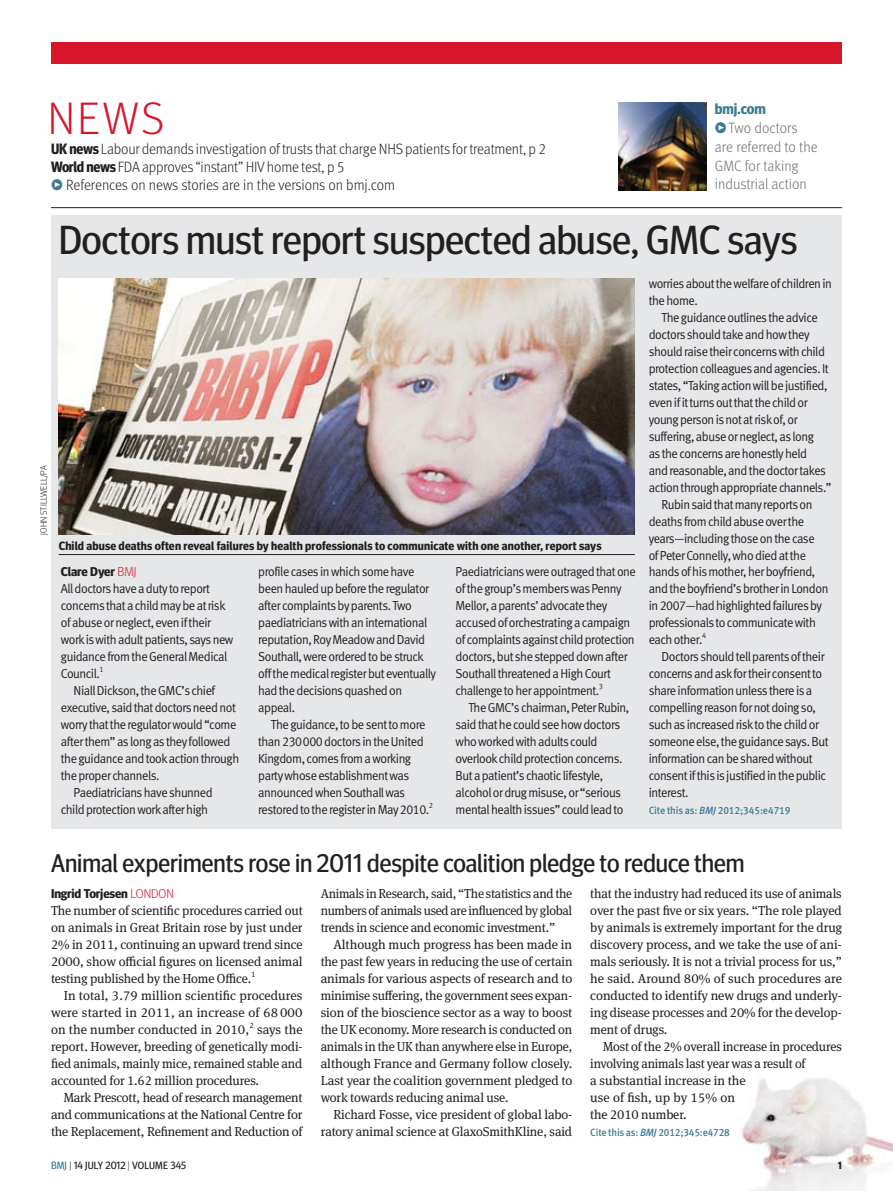
<style>
.page{position:relative;width:893px;height:1191px;background:#fff}
.page>*{position:absolute;margin:0;border:0;box-sizing:border-box;transform-origin:0 0}
.section_head_Red{font:300 45px "Meta Headline OT";color:#d71729}
.news_head_27{font:40.5px "Meta Headline OT";color:#231f20}
.news_head_17{font:25.5px "Meta Headline OT";color:#231f20}
.section_start_info{font:300 15px "Meta Pro";letter-spacing:-.015em;color:#231f20;scale:.95 1}
.t1{font:300 15px/18.8px "Meta Pro";color:#6a6d73;scale:.95 1}
._10pt_Link_BLOB{font:300 15px "Meta Pro";letter-spacing:-.005em;color:#231f20;scale:.95 1}
.t2{font:700 15px "Meta Headline OT";letter-spacing:-.01em;color:#3c7b93}
.news_box_text_indent{font:13.05px/17px "Meta Normal LF";letter-spacing:-.035em;color:#231f20;scale:.95 1}
.body_indent{font:13.05px/17px "Meta Serif Pro";letter-spacing:-.01em;color:#231f20;text-align:justify}
.body{font:13.05px/17px "Meta Serif Pro";letter-spacing:-.01em;color:#231f20;text-align:justify}
.news_box_text{font:13.05px/17px "Meta Normal LF";letter-spacing:-.035em;color:#231f20;scale:.95 1}
.news_byline_author{font:700 12.75px "Meta Headline OT";letter-spacing:-.01em;color:#231f20}
.t3{font:700 12px "Meta Headline OT";letter-spacing:.015em;color:#231f20}
.body_indent-2{font:500 10.5px "Meta Pro";letter-spacing:-.02em;color:#3c7b93;scale:.95 1}
.citation{font:500 10.5px "Meta Pro";letter-spacing:-.01em;color:#3c7b93;scale:.95 1}
.t4{font:10.5px "Meta Headline OT";letter-spacing:.01em;color:#231f20}
.t5{font:700 10.5px "Meta Headline OT";color:#231f20}
.credit{font:300 9px "Meta Headline OT";letter-spacing:.015em;color:#231f20}
.news_box_text_indent-2{font:7.8px "Meta Normal LF";color:#231f20;scale:.95 1}
.body-2{font:7.8px "Meta Serif Pro";color:#231f20}
.body_indent-3{font:7.8px "Meta Serif Pro";color:#231f20}
.news_box_text-2{font:7.8px "Meta Normal LF";color:#231f20;scale:.95 1}
.s1{font-weight:500;color:#3c7b93}
.s2{font-family:"Meta Headline OT";font-weight:700}
.s3{font-weight:300;color:#d71729}
.s4{font-style:italic}
.s5{color:#3c7b93}
.s6{font-weight:300}
</style>
<div class="page">
<img style="left:742px;top:1078px;width:151px;height:113px">
<div style="left:51px;top:43px;width:791px;height:21px;background:#d71729"></div>
<img style="left:618px;top:102px;width:88px;height:88px">
<hr style="left:51px;top:207px;width:791px;height:1px;background:#231f20">
<div style="left:51px;top:215px;width:791px;height:613px;background:#e6e7e9"></div>
<img style="left:59px;top:279px;width:576px;height:255px">
<hr style="left:59px;top:554px;width:576px;height:1px;background:#231f20">
<p class="section_head_Red" style="left:48px;top:91px;width:118px">NEWS</p>
<p class="t2" style="left:715px;top:100px;width:52px">bmj.com</p>
<p class="t1" style="left:715px;top:118px;width:110px"><span class="s1">Ж</span>Two doctors are referred to the<br>GMC for taking industrial action</p>
<p class="section_start_info" style="left:51px;top:138px;width:523px"><span class="s2">UK news</span> Labour demands investigation of trusts that charge NHS patients for treatment, p 2</p>
<p class="section_start_info" style="left:51px;top:156px;width:311px"><span class="s2">World news</span> FDA approves “instant” HIV home test, p 5</p>
<p class="_10pt_Link_BLOB" style="left:51px;top:174px;width:364px"><span class="s1">Ж</span> References on news stories are in the versions on bmj.com</p>
<p class="credit" style="left:38px;top:535px;width:71px;rotate:-90deg">JOHN STILLWELL/PA</p>
<p class="news_head_27" style="left:59px;top:216px;width:740px">Doctors must report suspected abuse, GMC says</p>
<p class="t3" style="left:59px;top:538px;width:544px">Child abuse deaths often reveal failures by health professionals to communicate with one another, report says</p>
<p class="news_byline_author" style="left:61px;top:564px;width:77px">Clare Dyer <span class="s3">BMJ</span></p>
<p class="news_box_text" style="left:61px;top:580px;width:183px">All doctors have a duty to report concerns that a child may be at risk of abuse or neglect, even if their work is with adult patients, says new guidance from the General Medical<br>Council.</p>
<p class="news_box_text-2" style="left:100px;top:665px;width:6px">1</p>
<p class="news_box_text_indent" style="left:61px;top:682px;width:189px;text-indent:13px">Niall Dickson, the GMC’s chief executive, said that doctors need not worry that the regulator would “come after them” as long as they followed the guidance and took action through the proper channels.</p>
<p class="news_box_text_indent" style="left:61px;top:783px;width:161px;text-indent:13px">Paediatricians have shunned child protection work after high</p>
<p class="news_box_text_indent" style="left:258px;top:563px;width:189px">profile cases in which some have been hauled up before the regulator after complaints by parents. Two paediatricians with an international reputation, Roy Meadow and David<br>Southall, were ordered to be struck off the medical register but eventually had the decisions quashed on appeal.</p>
<p class="news_box_text_indent" style="left:258px;top:715px;width:186px;text-indent:13px">The guidance, to be sent to more than 230000 doctors in the United<br>Kingdom, comes from a working party whose establishment was announced when Southall was restored to the register in May 2010.<sup>2</sup></p>
<p class="news_box_text_indent" style="left:456px;top:563px;width:191px">Paediatricians were outraged that one of the group’s members was Penny Mellor, a parents’ advocate they accused of orchestrating a campaign of complaints against child protection doctors, but she stepped down after Southall threatened a High Court challenge to her appointment.</p>
<p class="news_box_text_indent-2" style="left:599px;top:682px;width:6px">3</p>
<p class="news_box_text_indent" style="left:456px;top:699px;width:184px;text-indent:13px">The GMC’s chairman, Peter Rubin, said that he could see how doctors who worked with adults could overlook child protection concerns.<br>But a patient’s chaotic lifestyle, alcohol or drug misuse, or “serious mental health issues” could lead to</p>
<p class="news_box_text_indent" style="left:649px;top:275px;width:194px">worries about the welfare of children in the home.</p>
<p class="news_box_text_indent" style="left:649px;top:309px;width:194px;text-indent:13px">The guidance outlines the advice doctors should take and how they should raise their concerns with child protection colleagues and agencies. It states, “Taking action will be justified, even if it turns out that the child or young person is not at risk of, or suffering, abuse or neglect, as long<br>as the concerns are honestly held<br>and reasonable, and the doctor takes action through appropriate channels.”</p>
<p class="news_box_text_indent" style="left:649px;top:495px;width:191px;text-indent:13px">Rubin said that many reports on deaths from child abuse over the years—including those on the case<br>of Peter Connelly, who died at the hands of his mother, her boyfriend, and the boyfriend’s brother in London in 2007—had highlighted failures by professionals to communicate with each other.</p>
<p class="news_box_text_indent-2" style="left:702px;top:631px;width:6px">4</p>
<p class="news_box_text_indent" style="left:649px;top:648px;width:191px;text-indent:13px">Doctors should tell parents of their concerns and ask for their consent to share information unless there is a compelling reason for not doing so, such as increased risk to the child or someone else, the guidance says. But information can be shared without consent if this is justified in the public interest.</p>
<p class="citation" style="left:649px;top:802px;width:151px">Cite this as: <span class="s4">BMJ</span> 2012;345:e4719</p>
<p class="news_head_17" style="left:51px;top:847px;width:695px">Animal experiments rose in 2011 despite coalition pledge to reduce them</p>
<p class="news_byline_author" style="left:51px;top:886px;width:124px">Ingrid Torjesen <span class="s3">LONDON</span></p>
<p class="body" style="left:51px;top:901px;width:253px">The number of scientific procedures carried out on animals in Great Britain rose by just under 2% in 2011, continuing an upward trend since 2000, show official figures on licensed animal testing published by the Home Office.</p>
<p class="body-2" style="left:251px;top:968px;width:6px">1</p>
<p class="body_indent" style="left:51px;top:986px;width:253px;text-indent:13px">In total, 3.79 million scientific procedures were started in 2011, an increase of 68000 on the number conducted in 2010,</p>
<p class="body_indent-3" style="left:249px;top:1019px;width:6px">2</p>
<p class="body_indent" style="left:51px;top:1020px;width:253px;text-indent:206px">says the report. However, breeding of genetically modi&shy;fied animals, mainly mice, remained stable and accounted for 1.62 million procedures.</p>
<p class="body_indent" style="left:51px;top:1088px;width:253px;text-indent:13px">Mark Prescott, head of research management and communications at the National Centre for the Replacement, Refinement and Reduction of</p>
<p class="body_indent" style="left:321px;top:884px;width:253px">Animals in Research, said, “The statistics and the numbers of animals used are influenced by global trends in science and economic investment.”</p>
<p class="body_indent" style="left:321px;top:935px;width:253px;text-indent:13px">Although much progress has been made in the past few years in reducing the use of certain animals for various aspects of research and to minimise suffering, the government sees expan&shy;sion of the bioscience sector as a way to boost the UK economy. More research is conducted on animals in the UK than anywhere else in Europe, although France and Germany follow closely.<br>Last year the coalition government pledged to work towards reducing animal use.</p>
<p class="body_indent" style="left:321px;top:1104px;width:253px;text-align:right">Richard Fosse, vice president of global labo&shy;ratory animal science at GlaxoSmithKline, said</p>
<p class="body_indent" style="left:590px;top:884px;width:253px">that the industry had reduced its use of animals over the past five or six years. “The role played by animals is extremely important for the drug discovery process, and we take the use of ani&shy;mals seriously. It is not a trivial process for us,” he said. Around 80% of such procedures are conducted to identify new drugs and underly&shy;ing disease processes and 20% for the develop&shy;ment of drugs.</p>
<p class="body_indent" style="left:590px;top:1037px;width:253px;text-align:left;text-indent:13px">Most of the 2% overall increase in procedures involving animals last year was a result of<br>a substantial increase in the<br>use of fish, up by 15% on<br>the 2010 number.</p>
<p class="body_indent-2" style="left:590px;top:1123px;width:148px">Cite this as: <span class="s4">BMJ</span> 2012;345:e4728</p>
<p class="t4" style="left:51px;top:1159px;width:137px"><span class="s5">BMJ</span> <span class="s6">|</span> 14 JULY 2012 <span class="s6">|</span> VOLUME 345</p>
<p class="t5" style="left:838px;top:1159px;width:6px">1</p>
</div>
